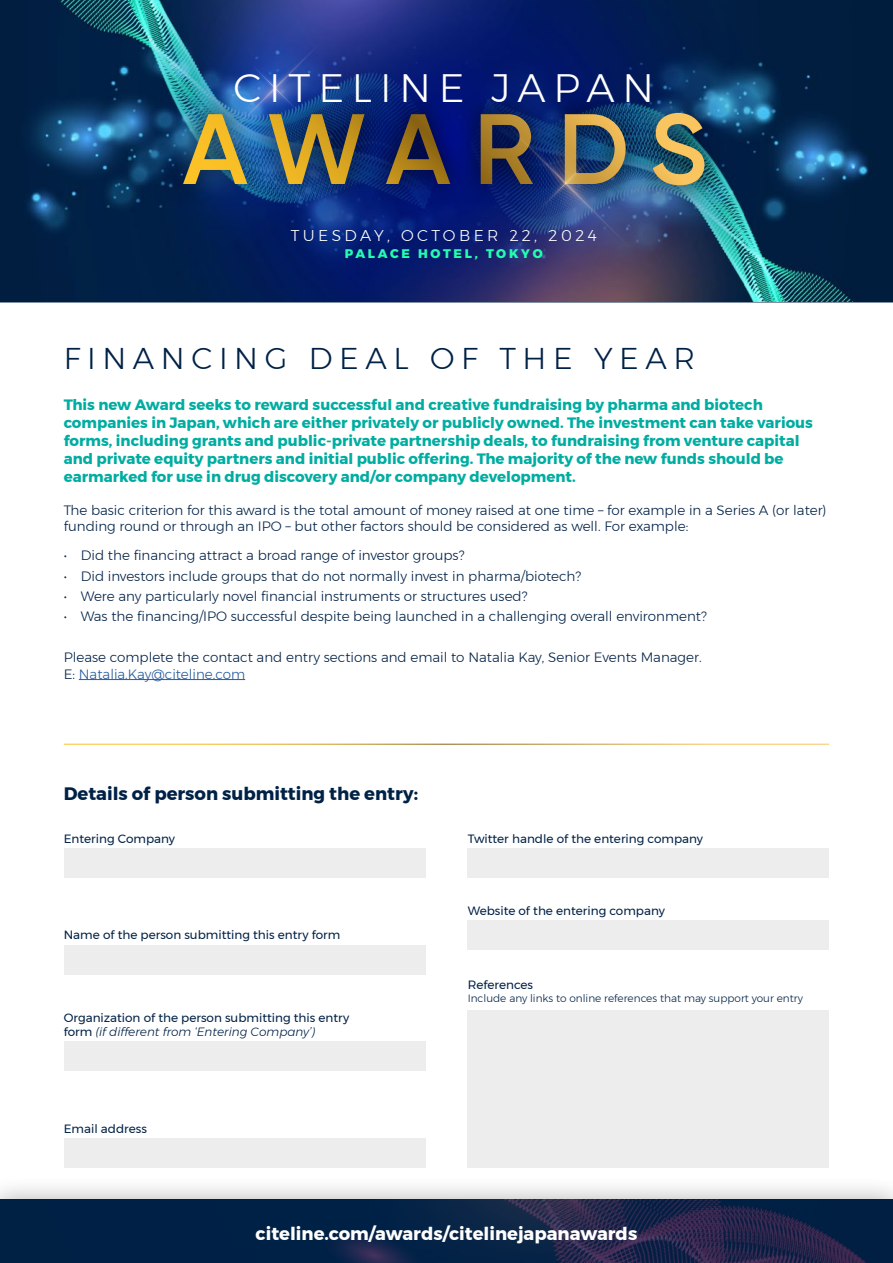
<style>
.page{position:relative;width:893px;height:1263px;background:#fff}
.page>*{position:absolute;margin:0;border:0;box-sizing:border-box;transform-origin:0 0}
.t1{font:300 39.6px "Montserrat";letter-spacing:.2em;color:#fff}
.t2{font:300 30px "Montserrat";letter-spacing:.22em;color:#002146}
.t3{font:700 18px "Montserrat";color:#fff}
.t4{font:700 18px "Montserrat";color:#002146}
.t5{font:300 15.6px "Montserrat";letter-spacing:.22em;color:#fff}
.t6{font:700 15px/18px "Montserrat";color:#00ada1}
.t7{font:300 13.5px/16.2px "Montserrat";color:#002146}
.t8{font:800 12.45px "Montserrat";letter-spacing:.22em;color:#24fcb0}
.t9{font:12px/14.4px "Montserrat";color:#002146}
.t10{font:300 10.5px "Montserrat";color:#002146}
.s1{color:#275b9b}
.s2{font-weight:300;font-style:italic}
</style>
<div class="page">
<img style="left:0;top:0;width:893px;height:302px">
<div style="left:161px;top:90px;width:566px;height:118px;background:#000;opacity:.75"></div>
<img style="left:183px;top:28px;width:521px;height:231px">
<div style="left:0;top:1175px;width:893px;height:88px;background:#000;opacity:.3"></div>
<img style="left:0;top:1199px;width:893px;height:64px">
<div style="left:64px;top:848px;width:361px;height:30px;background:#ededed"></div>
<div style="left:64px;top:945px;width:361px;height:29px;background:#ededed"></div>
<div style="left:64px;top:1041px;width:361px;height:30px;background:#ededed"></div>
<div style="left:64px;top:1138px;width:361px;height:30px;background:#ededed"></div>
<div style="left:468px;top:848px;width:361px;height:30px;background:#ededed"></div>
<div style="left:468px;top:920px;width:361px;height:30px;background:#ededed"></div>
<div style="left:468px;top:1010px;width:361px;height:158px;background:#ededed"></div>
<hr style="left:79px;top:679px;width:166px;height:1px;background:#275b9b">
<h1 class="t1" style="left:234px;top:58px;width:422px">CITELINE JAPAN</h1>
<p class="t5" style="left:291px;top:223px;width:308px">TUESDAY, OCTOBER 22, 2024</p>
<p class="t8" style="left:345px;top:244px;width:199px">PALACE HOTEL, TOKYO</p>
<h2 class="t2" style="left:64px;top:336px;width:633px">FINANCING DEAL OF THE YEAR</h2>
<p class="t6" style="left:64px;top:396px;width:751px">This new Award seeks to reward successful and creative fundraising by pharma and biotech companies in Japan, which are either privately or publicly owned. The investment can take various forms, including grants and public-private partnership deals, to fundraising from venture capital and private equity partners and initial public offering. The majority of the new funds should be earmarked for use in drug discovery and/or company development.</p>
<p class="t7" style="left:64px;top:502px;width:764px">The basic criterion for this award is the total amount of money raised at one time – for example in a Series A (or later) funding round or through an IPO – but other factors should be considered as well. For example:</p>
<p class="t7" style="left:64px;top:547px;width:402px">• Did the financing attract a broad range of investor groups?</p>
<p class="t7" style="left:64px;top:567px;width:519px">• Did investors include groups that do not normally invest in pharma/biotech?</p>
<p class="t7" style="left:64px;top:588px;width:465px">• Were any particularly novel financial instruments or structures used?</p>
<p class="t7" style="left:64px;top:608px;width:644px">• Was the financing/IPO successful despite being launched in a challenging overall environment?</p>
<p class="t7" style="left:64px;top:649px;width:639px">Please complete the contact and entry sections and email to Natalia Kay, Senior Events Manager.<br>E: <span class="s1">Natalia.Kay@citeline.com</span></p>
<h3 class="t4" style="left:64px;top:780px;width:356px">Details of person submitting the entry:</h3>
<p class="t9" style="left:64px;top:831px;width:113px">Entering Company</p>
<p class="t9" style="left:64px;top:928px;width:278px">Name of the person submitting this entry form</p>
<p class="t9" style="left:64px;top:1010px;width:287px">Organization of the person submitting this entry form <span class="s2">(if different from ‘Entering Company’)</span></p>
<p class="t9" style="left:64px;top:1121px;width:85px">Email address</p>
<p class="t9" style="left:468px;top:831px;width:237px">Twitter handle of the entering company</p>
<p class="t9" style="left:468px;top:903px;width:199px">Website of the entering company</p>
<p class="t9" style="left:468px;top:978px;width:67px">References</p>
<p class="t10" style="left:468px;top:990px;width:337px">Include any links to online references that may support your entry</p>
<h3 class="t3" style="left:256px;top:1219px;width:383px">citeline.com/awards/citelinejapanawards</h3>
</div>
